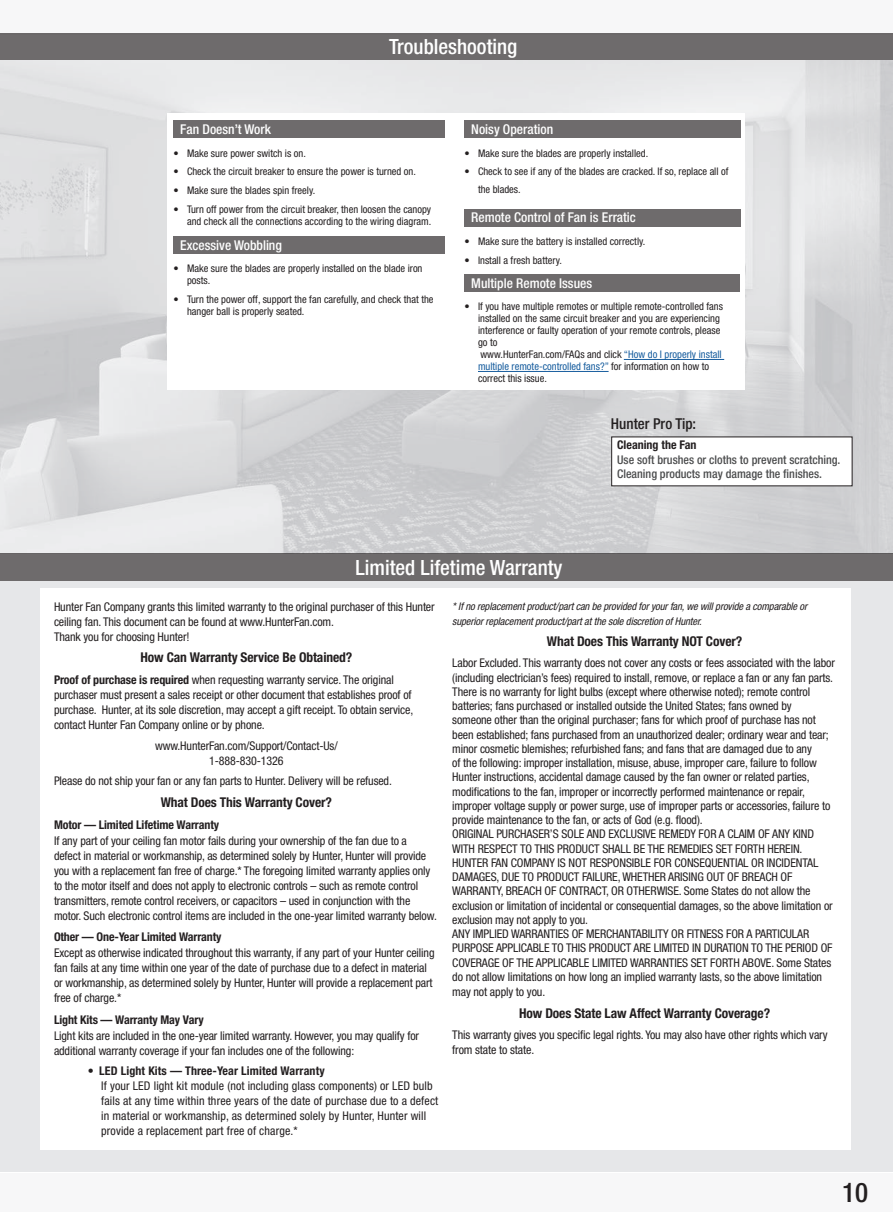
<style>
.page{position:relative;width:893px;height:1212px;background:#fff}
.page>*{position:absolute;margin:0;border:0;box-sizing:border-box;transform-origin:0 0}
.t1{font:500 condensed 27px "Helvetica Neue LT Std";color:#231f20}
.t2{font:500 condensed 21px "Helvetica Neue LT Std";color:#fff}
.t3{font:500 condensed 15px "Helvetica Neue LT Std";color:#231f20}
.t4{font:700 condensed 13.5px "Helvetica Neue LT Std";letter-spacing:-.01em;color:#231f20}
.t5{font:500 condensed 13.5px "Helvetica Neue LT Std";color:#fff}
.t6{font:condensed 12px/15px "Helvetica Neue LT Std";letter-spacing:-.01em;color:#231f20}
.t7{font:condensed 12px/15px "Helvetica Neue LT Std";letter-spacing:.01em;color:#231f20}
.t8{font:700 condensed 12px "Helvetica Neue LT Std";letter-spacing:-.01em;color:#231f20}
.t9{font:500 condensed 12px/14.4px "Helvetica Neue LT Std";color:#4b4c4d}
.t10{font:700 condensed 12px "Helvetica Neue LT Std";letter-spacing:.01em;color:#231f20}
.t11{font:condensed 10.5px/12px "Helvetica Neue LT Std";color:#231f20}
.t12{font:italic condensed 10.5px/15px "Helvetica Neue LT Std";letter-spacing:-.01em;color:#231f20}
.s1{color:#175d9e}
.s2{font-weight:700}
.s3{font-weight:400}
</style>
<div class="page">
<div style="left:0;top:1173px;width:893px;height:39px;background:#f7f7f8"></div>
<div style="left:0;top:0;width:893px;height:34px;background:#f7f7f8"></div>
<img style="left:0;top:60px;width:893px;height:494px">
<div style="left:0;top:33px;width:893px;height:27px;background:#6e6b6c"></div>
<div style="left:612px;top:437px;width:240px;height:49px;background:#fff"></div>
<div style="left:0;top:581px;width:893px;height:591px;background:#e6e7e9"></div>
<div style="left:40px;top:588px;width:810px;height:562px;background:#fff"></div>
<div style="left:0;top:554px;width:893px;height:27px;background:#6e6b6c"></div>
<div style="left:167px;top:114px;width:577px;height:276px;background:#fff"></div>
<div style="left:174px;top:121px;width:271px;height:17px;background:#6e6b6c"></div>
<div style="left:174px;top:236px;width:271px;height:17px;background:#6e6b6c"></div>
<hr style="left:624px;top:359px;width:100px;height:1px;background:#175d9e">
<hr style="left:478px;top:371px;width:131px;height:1px;background:#175d9e">
<div style="left:464px;top:121px;width:277px;height:17px;background:#6e6b6c"></div>
<div style="left:464px;top:209px;width:277px;height:17px;background:#6e6b6c"></div>
<div style="left:464px;top:274px;width:276px;height:18px;background:#6e6b6c"></div>
<h2 class="t2" style="left:389px;top:34px;width:130px">Troubleshooting</h2>
<p class="t5" style="left:180px;top:121px;width:92px">Fan Doesn’t Work</p>
<p class="t11" style="left:174px;top:147px;width:134px">• Make sure power switch is on.</p>
<p class="t11" style="left:174px;top:166px;width:244px">• Check the circuit breaker to ensure the power is turned on.</p>
<p class="t11" style="left:174px;top:184px;width:143px">• Make sure the blades spin freely.</p>
<p class="t11" style="left:174px;top:203px;width:259px;text-align:right">• Turn off power from the circuit breaker, then loosen the canopy and check all the connections according to the wiring diagram.</p>
<p class="t5" style="left:180px;top:237px;width:103px">Excessive Wobbling</p>
<p class="t11" style="left:187px;top:262px;width:237px;text-indent:-14px">• Make sure the blades are properly installed on the blade iron posts.</p>
<p class="t11" style="left:187px;top:293px;width:248px;text-indent:-14px">• Turn the power off, support the fan carefully, and check that the hanger ball is properly seated.</p>
<p class="t5" style="left:471px;top:121px;width:83px">Noisy Operation</p>
<p class="t11" style="left:464px;top:147px;width:185px">• Make sure the blades are properly installed.</p>
<p class="t11" style="left:478px;top:163px;width:252px;line-height:17.1px;text-indent:-14px">• Check to see if any of the blades are cracked. If so, replace all of the blades.</p>
<p class="t5" style="left:471px;top:210px;width:166px">Remote Control of Fan is Erratic</p>
<p class="t11" style="left:464px;top:235px;width:182px">• Make sure the battery is installed correctly.</p>
<p class="t11" style="left:464px;top:254px;width:99px">• Install a fresh battery.</p>
<p class="t5" style="left:471px;top:275px;width:122px">Multiple Remote Issues</p>
<p class="t11" style="left:478px;top:301px;width:246px;text-indent:-14px">• If you have multiple remotes or multiple remote-controlled fans installed on the same circuit breaker and you are experiencing interference or faulty operation of your remote controls, please go to<br>www.HunterFan.com/FAQs and click <span class="s1">“How do I properly install multiple remote-controlled fans?”</span> for information on how to correct this issue.</p>
<p class="t3" style="left:611px;top:415px;width:87px">Hunter Pro Tip:</p>
<p class="t8" style="left:617px;top:438px;width:81px">Cleaning the Fan</p>
<p class="t9" style="left:617px;top:452px;width:225px">Use soft brushes or cloths to prevent scratching.<br>Cleaning products may damage the finishes.</p>
<h2 class="t2" style="left:355px;top:555px;width:209px">Limited Lifetime Warranty</h2>
<p class="t6" style="left:54px;top:599px;width:382px">Hunter Fan Company grants this limited warranty to the original purchaser of this Hunter ceiling fan. This document can be found at www.HunterFan.com.<br>Thank you for choosing Hunter!</p>
<p class="t4" style="left:140px;top:649px;width:213px">How Can Warranty Service Be Obtained?</p>
<p class="t6" style="left:54px;top:672px;width:361px"><span class="s2">Proof of purchase is required</span> when requesting warranty service. The original purchaser must present a sales receipt or other document that establishes proof of purchase. Hunter, at its sole discretion, may accept a gift receipt. To obtain service, contact Hunter Fan Company online or by phone.</p>
<p class="t6" style="left:155px;top:738px;width:184px;text-align:center">www.HunterFan.com/Support/Contact-Us/<br>1-888-830-1326</p>
<p class="t6" style="left:54px;top:773px;width:339px">Please do not ship your fan or any fan parts to Hunter. Delivery will be refused.</p>
<p class="t4" style="left:161px;top:794px;width:173px">What Does This Warranty Cover?</p>
<p class="t8" style="left:54px;top:817px;width:167px">Motor — Limited Lifetime Warranty</p>
<p class="t6" style="left:54px;top:833px;width:385px">If any part of your ceiling fan motor fails during your ownership of the fan due to a<br>defect in material or workmanship, as determined solely by Hunter, Hunter will provide you with a replacement fan free of charge.* The foregoing limited warranty applies only to the motor itself and does not apply to electronic controls – such as remote control transmitters, remote control receivers, or capacitors – used in conjunction with the motor. Such electronic control items are included in the one-year limited warranty below.</p>
<p class="t8" style="left:54px;top:930px;width:169px">Other — One-Year Limited Warranty</p>
<p class="t6" style="left:54px;top:945px;width:382px">Except as otherwise indicated throughout this warranty, if any part of your Hunter ceiling fan fails at any time within one year of the date of purchase due to a defect in material or workmanship, as determined solely by Hunter, Hunter will provide a replacement part free of charge.*</p>
<p class="t8" style="left:54px;top:1012px;width:151px">Light Kits — Warranty May Vary</p>
<p class="t6" style="left:54px;top:1028px;width:367px">Light kits are included in the one-year limited warranty. However, you may qualify for additional warranty coverage if your fan includes one of the following:</p>
<p class="t10" style="left:88px;top:1063px;width:239px"><span class="s3">•</span> LED Light Kits — Three-Year Limited Warranty</p>
<p class="t7" style="left:101px;top:1078px;width:339px">If your LED light kit module (not including glass components) or LED bulb fails at any time within three years of the date of purchase due to a defect in material or workmanship, as determined solely by Hunter, Hunter will provide a replacement part free of charge.*</p>
<p class="t12" style="left:452px;top:599px;width:356px">* If no replacement product/part can be provided for your fan, we will provide a comparable or superior replacement product/part at the sole discretion of Hunter.</p>
<p class="t4" style="left:547px;top:633px;width:197px">What Does This Warranty NOT Cover?</p>
<p class="t6" style="left:452px;top:656px;width:384px;line-height:14.2px">Labor Excluded. This warranty does not cover any costs or fees associated with the labor (including electrician’s fees) required to install, remove, or replace a fan or any fan parts.</p>
<p class="t6" style="left:452px;top:684px;width:380px;line-height:14.2px">There is no warranty for light bulbs (except where otherwise noted); remote control batteries; fans purchased or installed outside the United States; fans owned by someone other than the original purchaser; fans for which proof of purchase has not been established; fans purchased from an unauthorized dealer; ordinary wear and tear; minor cosmetic blemishes; refurbished fans; and fans that are damaged due to any<br>of the following: improper installation, misuse, abuse, improper care, failure to follow Hunter instructions, accidental damage caused by the fan owner or related parties, modifications to the fan, improper or incorrectly performed maintenance or repair, improper voltage supply or power surge, use of improper parts or accessories, failure to provide maintenance to the fan, or acts of God (e.g. flood).</p>
<p class="t6" style="left:452px;top:827px;width:382px;line-height:14.2px">ORIGINAL PURCHASER’S SOLE AND EXCLUSIVE REMEDY FOR A CLAIM OF ANY KIND WITH RESPECT TO THIS PRODUCT SHALL BE THE REMEDIES SET FORTH HEREIN.<br>HUNTER FAN COMPANY IS NOT RESPONSIBLE FOR CONSEQUENTIAL OR INCIDENTAL DAMAGES, DUE TO PRODUCT FAILURE, WHETHER ARISING OUT OF BREACH OF WARRANTY, BREACH OF CONTRACT, OR OTHERWISE. Some States do not allow the exclusion or limitation of incidental or consequential damages, so the above limitation or exclusion may not apply to you.</p>
<p class="t6" style="left:452px;top:926px;width:382px;line-height:14.4px">ANY IMPLIED WARRANTIES OF MERCHANTABILITY OR FITNESS FOR A PARTICULAR PURPOSE APPLICABLE TO THIS PRODUCT ARE LIMITED IN DURATION TO THE PERIOD OF COVERAGE OF THE APPLICABLE LIMITED WARRANTIES SET FORTH ABOVE. Some States do not allow limitations on how long an implied warranty lasts, so the above limitation may not apply to you.</p>
<p class="t4" style="left:519px;top:1005px;width:253px">How Does State Law Affect Warranty Coverage?</p>
<p class="t6" style="left:452px;top:1027px;width:377px">This warranty gives you specific legal rights. You may also have other rights which vary from state to state.</p>
<h1 class="t1" style="left:842px;top:1176px;width:27px">10</h1>
</div>
